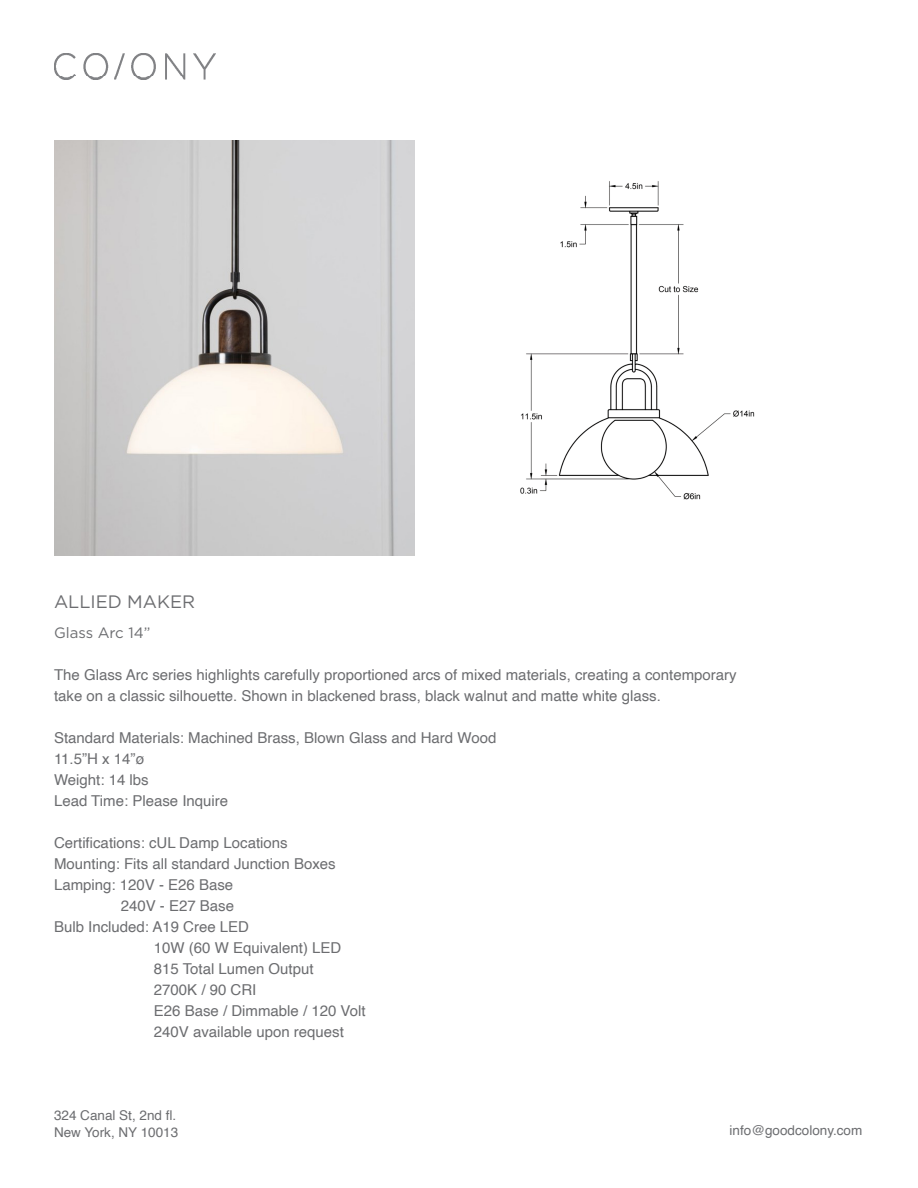
<style>
.page{position:relative;width:918px;height:1188px;background:#fff}
.page>*{position:absolute;margin:0;border:0;box-sizing:border-box;transform-origin:0 0}
.t1{font:18px "Gotham";color:#6c6d70}
.t2{font:15px/21px "Helvetica";color:#6c6d70}
.t3{font:15px "Gotham";color:#6c6d70}
.t4{font:13.5px "Helvetica";color:#6c6d70}
</style>
<div class="page">
<img style="left:54px;top:54px;width:162px;height:25px">
<img style="left:54px;top:140px;width:361px;height:415px">
<img style="left:520px;top:181px;width:235px;height:319px">
<p class="t1" style="left:54px;top:591px;width:143px">ALLIED MAKER</p>
<p class="t3" style="left:54px;top:623px;width:98px">Glass Arc 14”</p>
<p class="t2" style="left:54px;top:664px;width:684px">The Glass Arc series highlights carefully proportioned arcs of mixed materials, creating a contemporary take on a classic silhouette. Shown in blackened brass, black walnut and matte white glass.</p>
<p class="t2" style="left:54px;top:727px;width:444px">Standard Materials: Machined Brass, Blown Glass and Hard Wood</p>
<p class="t2" style="left:54px;top:748px;width:92px">11.5”H x 14”ø</p>
<p class="t2" style="left:54px;top:769px;width:96px">Weight: 14 lbs</p>
<p class="t2" style="left:54px;top:790px;width:176px">Lead Time: Please Inquire</p>
<p class="t2" style="left:54px;top:832px;width:235px">Certifications: cUL Damp Locations</p>
<p class="t2" style="left:54px;top:853px;width:283px">Mounting: Fits all standard Junction Boxes</p>
<p class="t2" style="left:54px;top:874px;width:181px">Lamping: 120V - E26 Base</p>
<p class="t2" style="left:121px;top:895px;width:115px">240V - E27 Base</p>
<p class="t2" style="left:54px;top:916px;width:197px">Bulb Included: A19 Cree LED</p>
<p class="t2" style="left:154px;top:937px;width:189px">10W (60 W Equivalent) LED</p>
<p class="t2" style="left:154px;top:958px;width:161px">815 Total Lumen Output</p>
<p class="t2" style="left:154px;top:979px;width:104px">2700K / 90 CRI</p>
<p class="t2" style="left:154px;top:1000px;width:213px">E26 Base / Dimmable / 120 Volt</p>
<p class="t2" style="left:154px;top:1021px;width:192px">240V available upon request</p>
<p class="t4" style="left:54px;top:1105px;width:124px">324 Canal St, 2nd fl.</p>
<p class="t4" style="left:54px;top:1121px;width:126px">New York, NY 10013</p>
<p class="t4" style="left:730px;top:1120px;width:134px">info@goodcolony.com</p>
</div>
